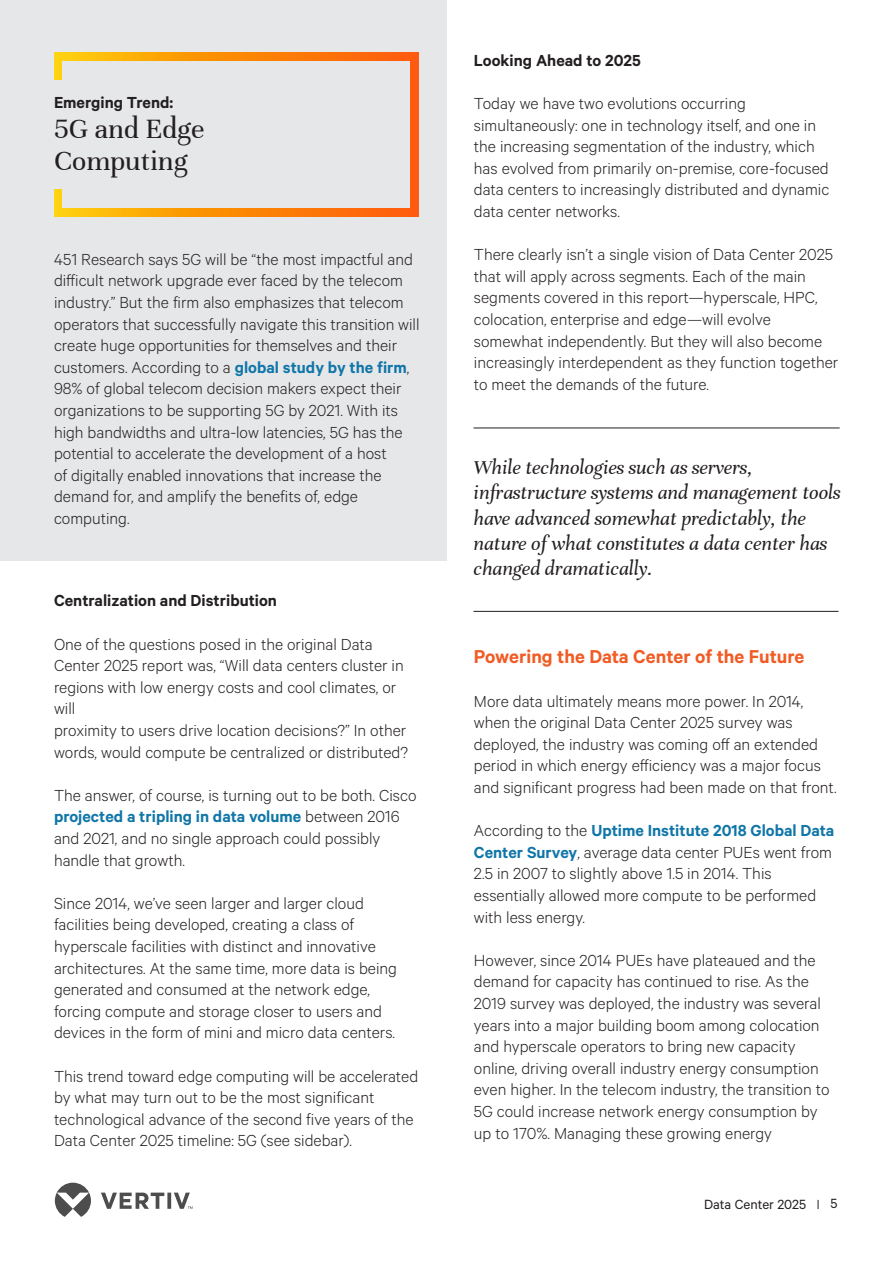
<style>
.page{position:relative;width:893px;height:1263px;background:#fff}
.page>*{position:absolute;margin:0;border:0;box-sizing:border-box;transform-origin:0 0}
.t1{font:30px/32.4px "Unna";color:#231f20}
.t2{font:italic 21px/25.2px "Unna";color:#231f20}
.t3{font:600 21px "Calibre";color:#f15b24}
.t4{font:300 18px/21.6px "Calibre";color:#231f20}
.t5{font:600 18px "Calibre";color:#231f20}
.t6{font:15px "Calibre";color:#231f20}
.s1{font-weight:600;color:#1076a8}
</style>
<div class="page">
<div style="left:0;top:0;width:446px;height:560px;background:#e6e7e9"></div>
<hr style="left:473px;top:428px;width:367px;height:1px;background:#231f20">
<hr style="left:473px;top:611px;width:365px;height:1px;background:#231f20">
<div style="left:54px;top:52px;width:7px;height:27px;background:#fed311"></div>
<div style="left:411px;top:52px;width:7px;height:163px;background:#ff5b0f"></div>
<svg style="left:61px;top:52px;width:350px;height:8px"></svg>
<svg style="left:61px;top:209px;width:357px;height:7px"></svg>
<div style="left:54px;top:190px;width:7px;height:26px;background:#fed311"></div>
<svg style="left:55px;top:1183px;width:138px;height:34px"></svg>
<p class="t5" style="left:54px;top:92px;width:121px">Emerging Trend:</p>
<h1 class="t1" style="left:54px;top:113px;width:152px">5G and Edge<br>Computing</h1>
<p class="t4" style="left:54px;top:248px;width:367px">451 Research says 5G will be “the most impactful and difficult network upgrade ever faced by the telecom industry.” But the firm also emphasizes that telecom operators that successfully navigate this transition will create huge opportunities for themselves and their customers. According to a <span class="s1">global study by the firm</span>, 98% of global telecom decision makers expect their organizations to be supporting 5G by 2021. With its high bandwidths and ultra-low latencies, 5G has the potential to accelerate the development of a host<br>of digitally enabled innovations that increase the demand for, and amplify the benefits of, edge computing.</p>
<p class="t5" style="left:54px;top:590px;width:225px">Centralization and Distribution</p>
<p class="t4" style="left:54px;top:632px;width:356px">One of the questions posed in the original Data Center 2025 report was, “Will data centers cluster in regions with low energy costs and cool climates, or will<br>proximity to users drive location decisions?” In other words, would compute be centralized or distributed?</p>
<p class="t4" style="left:54px;top:783px;width:364px">The answer, of course, is turning out to be both. Cisco <span class="s1">projected a tripling in data volume</span> between 2016 and 2021, and no single approach could possibly handle that growth.</p>
<p class="t4" style="left:54px;top:891px;width:345px">Since 2014, we’ve seen larger and larger cloud facilities being developed, creating a class of hyperscale facilities with distinct and innovative architectures. At the same time, more data is being generated and consumed at the network edge, forcing compute and storage closer to users and devices in the form of mini and micro data centers.</p>
<p class="t4" style="left:54px;top:1064px;width:366px">This trend toward edge computing will be accelerated by what may turn out to be the most significant technological advance of the second five years of the Data Center 2025 timeline: 5G (see sidebar).</p>
<p class="t5" style="left:474px;top:49px;width:169px">Looking Ahead to 2025</p>
<p class="t4" style="left:474px;top:92px;width:357px">Today we have two evolutions occurring simultaneously: one in technology itself, and one in the increasing segmentation of the industry, which has evolved from primarily on-premise, core-focused data centers to increasingly distributed and dynamic data center networks.</p>
<p class="t4" style="left:474px;top:243px;width:366px">There clearly isn’t a single vision of Data Center 2025 that will apply across segments. Each of the main segments covered in this report—hyperscale, HPC, colocation, enterprise and edge—will evolve somewhat independently. But they will also become increasingly interdependent as they function together to meet the demands of the future.</p>
<p class="t2" style="left:474px;top:455px;width:368px">While technologies such as servers, infrastructure systems and management tools have advanced somewhat predictably, the nature of what constitutes a data center has changed dramatically.</p>
<p class="t3" style="left:474px;top:644px;width:332px">Powering the Data Center of the Future</p>
<p class="t4" style="left:474px;top:689px;width:364px">More data ultimately means more power. In 2014, when the original Data Center 2025 survey was deployed, the industry was coming off an extended period in which energy efficiency was a major focus and significant progress had been made on that front.</p>
<p class="t4" style="left:474px;top:819px;width:362px">According to the <span class="s1">Uptime Institute 2018 Global Data Center Survey</span>, average data center PUEs went from 2.5 in 2007 to slightly above 1.5 in 2014. This essentially allowed more compute to be performed with less energy.</p>
<p class="t4" style="left:474px;top:949px;width:357px">However, since 2014 PUEs have plateaued and the demand for capacity has continued to rise. As the 2019 survey was deployed, the industry was several years into a major building boom among colocation and hyperscale operators to bring new capacity online, driving overall industry energy consumption even higher. In the telecom industry, the transition to 5G could increase network energy consumption by up to 170%. Managing these growing energy</p>
<p class="t6" style="left:704px;top:1196px;width:103px">Data Center 2025</p>
<p class="t6" style="left:831px;top:1195px;width:9px">5</p>
</div>
